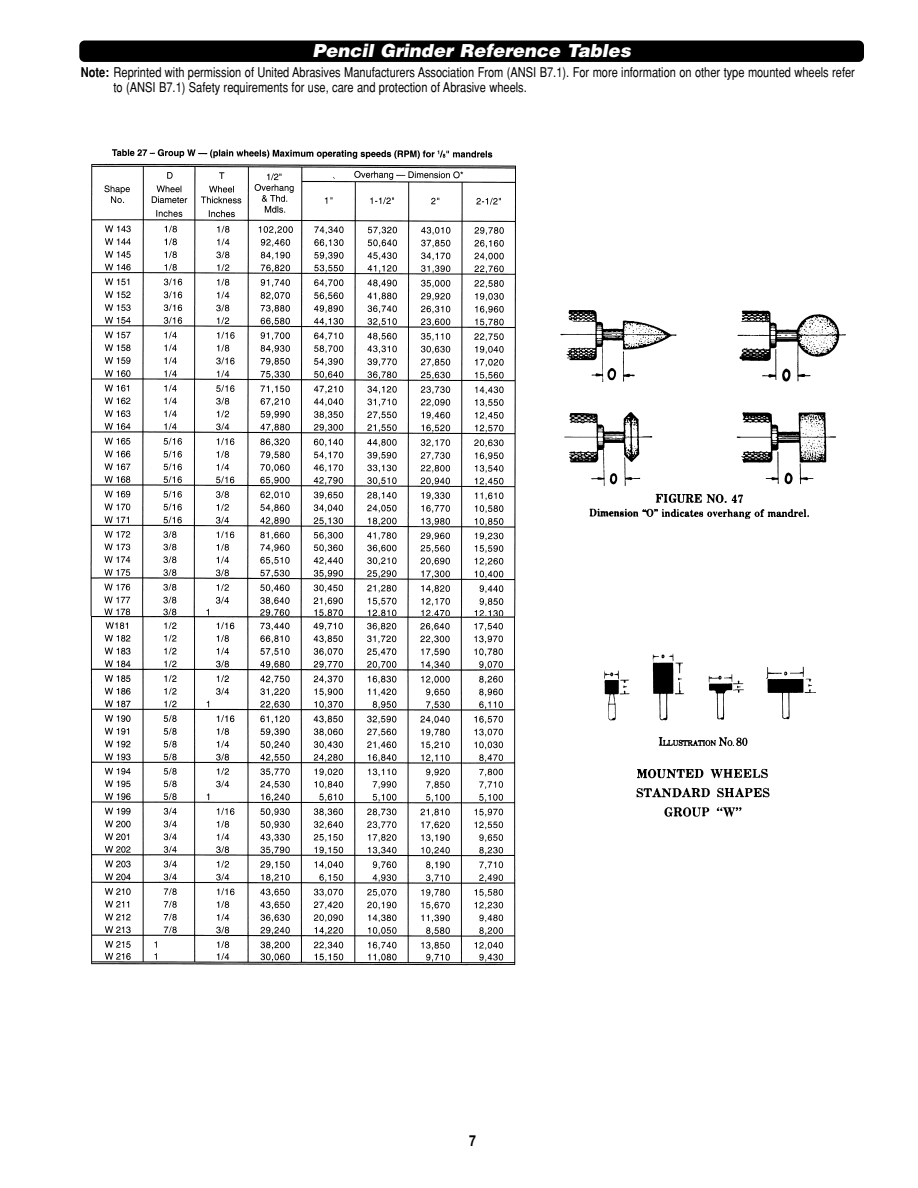
<style>
.page{position:relative;width:918px;height:1188px;background:#fff}
.page>*{position:absolute;margin:0;border:0;box-sizing:border-box;transform-origin:0 0}
.t1{font:italic 900 18px "Helvetica";color:#fff}
.t2{font:700 15px "Helvetica";color:#000;scale:.82 1}
.t3{font:13.5px/15px "Helvetica";color:#000;scale:.82 1}
.s1{font-weight:700}
</style>
<div class="page">
<img style="left:560px;top:310px;width:286px;height:209px">
<img style="left:604px;top:653px;width:212px;height:164px">
<div style="left:79px;top:40px;width:785px;height:22px;background:#000;border-radius:5px"></div>
<img style="left:90px;top:149px;width:426px;height:468px">
<svg style="left:90px;top:617px;width:426px;height:348px"></svg>
<h1 class="t1" style="left:312px;top:44px;width:323px">Pencil Grinder Reference Tables</h1>
<p class="t3" style="left:114px;top:66px;width:906px;text-indent:-33px"><span class="s1">Note:</span> Reprinted with permission of United Abrasives Manufacturers Association From (ANSI B7.1). For more information on other type mounted wheels refer to (ANSI B7.1) Safety requirements for use, care and protection of Abrasive wheels.</p>
<p class="t2" style="left:469px;top:1136px;width:10px">7</p>
</div>
